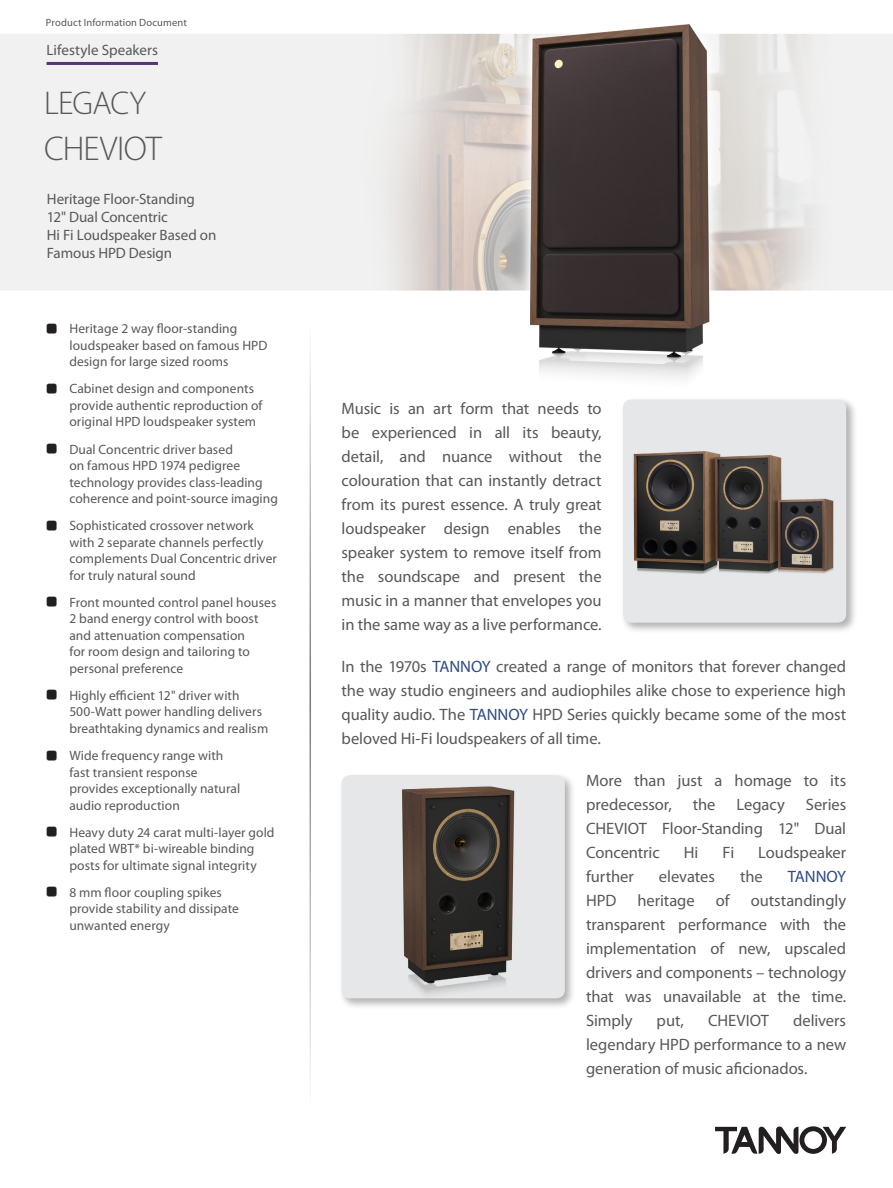
<style>
.page{position:relative;width:893px;height:1188px;background:#fff}
.page>*{position:absolute;margin:0;border:0;box-sizing:border-box;transform-origin:0 0}
._03_Description_Name{font:300 34.5px "Myriad Pro";letter-spacing:-.02em;color:#57585a}
._02_Search_Name{font:300 33px "Myriad Pro";letter-spacing:-.02em;color:#57585a}
._08_Standard_First_T{font:16.5px/24px "Myriad Pro";letter-spacing:-.005em;color:#57585a;text-align:justify}
._08_Standard_First_T-2{font:16.5px "Myriad Pro";letter-spacing:-.01em;color:#2f4983}
._04_Product_SubHead{font:15px/18px "Myriad Pro";letter-spacing:-.005em;color:#57585a}
._01_Item_Group{font:15px "Myriad Pro";color:#57585a}
._05_PFI-Bullets_1{font:13.5px/16.5px "Myriad Pro";letter-spacing:.005em;color:#57585a}
.t1{font:10.5px "Myriad Pro";letter-spacing:.015em;color:#57585a}
.s1{font-family:"SQF Cust Glyph Set 1 V1";font-size:20.25px;color:#231f20}
.s2{color:#2f4983}
</style>
<div class="page">
<img style="left:0;top:24px;width:893px;height:355px">
<svg style="left:715px;top:1126px;width:131px;height:28px"></svg>
<hr style="left:309px;top:324px;width:2px;height:797px;background:#231f20">
<hr style="left:47px;top:62px;width:111px;height:3px;background:#533676">
<div style="left:620px;top:396px;width:237px;height:238px;background:#231f20;opacity:.35"></div>
<img style="left:623px;top:399px;width:223px;height:224px">
<div style="left:339px;top:773px;width:237px;height:237px;background:#231f20;opacity:.35"></div>
<img style="left:342px;top:775px;width:223px;height:223px">
<p class="t1" style="left:46px;top:16px;width:142px">Product Information Document</p>
<p class="_01_Item_Group" style="left:47px;top:40px;width:113px">Lifestyle Speakers</p>
<p class="_02_Search_Name" style="left:44px;top:85px;width:103px">LEGACY</p>
<p class="_03_Description_Name" style="left:44px;top:130px;width:119px">CHEVIOT</p>
<p class="_04_Product_SubHead" style="left:47px;top:190px;width:171px">Heritage Floor-Standing<br>12" Dual Concentric<br>Hi Fi Loudspeaker Based on<br>Famous HPD Design</p>
<p class="_05_PFI-Bullets_1" style="left:69px;top:320px;width:199px;text-indent:-23px"><span class="s1">#</span> Heritage 2 way floor-standing loudspeaker based on famous HPD design for large sized rooms</p>
<p class="_05_PFI-Bullets_1" style="left:69px;top:380px;width:195px;text-indent:-23px"><span class="s1">#</span> Cabinet design and components provide authentic reproduction of original HPD loudspeaker system</p>
<p class="_05_PFI-Bullets_1" style="left:69px;top:441px;width:210px;text-indent:-23px"><span class="s1">#</span> Dual Concentric driver based<br>on famous HPD 1974 pedigree technology provides class-leading coherence and point-source imaging</p>
<p class="_05_PFI-Bullets_1" style="left:69px;top:517px;width:209px;text-indent:-23px"><span class="s1">#</span> Sophisticated crossover network with 2 separate channels perfectly complements Dual Concentric driver for truly natural sound</p>
<p class="_05_PFI-Bullets_1" style="left:69px;top:594px;width:208px;text-indent:-23px"><span class="s1">#</span> Front mounted control panel houses<br>2 band energy control with boost and attenuation compensation<br>for room design and tailoring to personal preference</p>
<p class="_05_PFI-Bullets_1" style="left:69px;top:687px;width:200px;text-indent:-23px"><span class="s1">#</span> Highly efficient 12" driver with<br>500-Watt power handling delivers breathtaking dynamics and realism</p>
<p class="_05_PFI-Bullets_1" style="left:69px;top:747px;width:172px;text-indent:-23px"><span class="s1">#</span> Wide frequency range with fast transient response provides exceptionally natural audio reproduction</p>
<p class="_05_PFI-Bullets_1" style="left:47px;top:824px;width:229px;text-align:center"><span class="s1">#</span> Heavy duty 24 carat multi-layer gold plated WBT* bi-wireable binding<br>posts for ultimate signal integrity</p>
<p class="_05_PFI-Bullets_1" style="left:69px;top:884px;width:171px;text-indent:-23px"><span class="s1">#</span> 8 mm floor coupling spikes provide stability and dissipate unwanted energy</p>
<p class="_08_Standard_First_T" style="left:342px;top:396px;width:262px">Music is an art form that needs to be experienced in all its beauty, detail, and nuance without the colouration that can instantly detract from its purest essence. A truly great loudspeaker design enables the speaker system to remove itself from the soundscape and present the music in a manner that envelopes you in the same way as a live performance.</p>
<p class="_08_Standard_First_T" style="left:342px;top:654px;width:506px">In the 1970s <span class="s2">TANNOY</span> created a range of monitors that forever changed the way studio engineers and audiophiles alike chose to experience high quality audio. The <span class="s2">TANNOY</span> HPD Series quickly became some of the most beloved Hi-Fi loudspeakers of all time.</p>
<p class="_08_Standard_First_T" style="left:586px;top:768px;width:262px">More than just a homage to its predecessor,</p>
<p class="_08_Standard_First_T" style="left:693px;top:792px;width:24px">the</p>
<p class="_08_Standard_First_T" style="left:736px;top:792px;width:50px">Legacy</p>
<p class="_08_Standard_First_T" style="left:586px;top:792px;width:262px;text-indent:220px">Series CHEVIOT Floor-Standing 12" Dual Concentric</p>
<p class="_08_Standard_First_T" style="left:684px;top:840px;width:16px">Hi</p>
<p class="_08_Standard_First_T" style="left:722px;top:840px;width:13px">Fi</p>
<p class="_08_Standard_First_T" style="left:758px;top:840px;width:89px">Loudspeaker</p>
<p class="_08_Standard_First_T" style="left:586px;top:864px;width:49px">further</p>
<p class="_08_Standard_First_T" style="left:659px;top:864px;width:57px">elevates</p>
<p class="_08_Standard_First_T" style="left:740px;top:864px;width:24px">the</p>
<p class="_08_Standard_First_T-2" style="left:788px;top:866px;width:60px">TANNOY</p>
<p class="_08_Standard_First_T" style="left:586px;top:888px;width:32px">HPD</p>
<p class="_08_Standard_First_T" style="left:637px;top:888px;width:59px">heritage</p>
<p class="_08_Standard_First_T" style="left:716px;top:888px;width:15px">of</p>
<p class="_08_Standard_First_T" style="left:586px;top:888px;width:262px;text-indent:165px">outstandingly transparent performance with the implementation of new, upscaled drivers and components – technology that was unavailable at the time.<br>Simply</p>
<p class="_08_Standard_First_T" style="left:586px;top:1008px;width:262px;text-indent:207px">delivers legendary HPD performance to a new generation of music aficionados.</p>
<p class="_08_Standard_First_T" style="left:657px;top:1008px;width:29px">put,</p>
<p class="_08_Standard_First_T" style="left:708px;top:1008px;width:62px">CHEVIOT</p>
</div>
